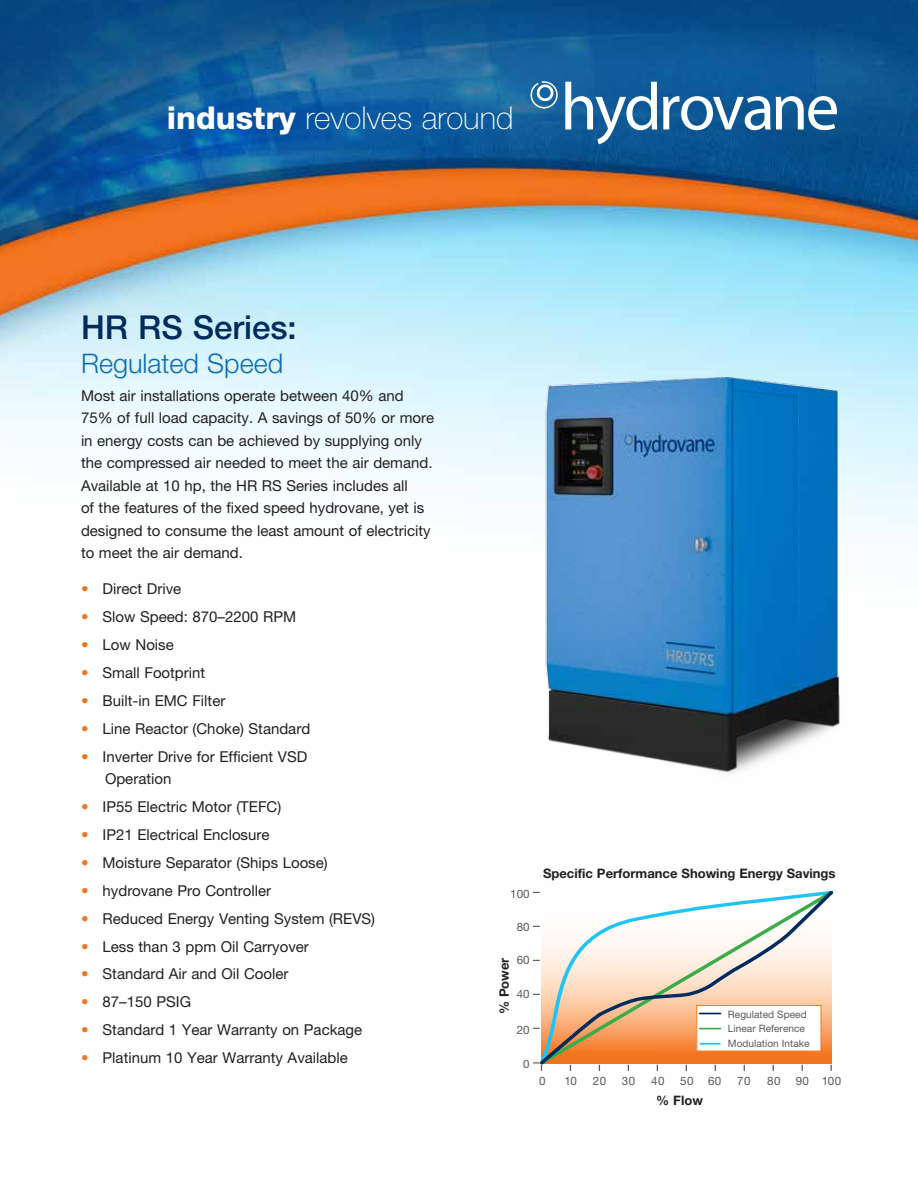
<style>
.page{position:relative;width:918px;height:1188px;background:#fff}
.page>*{position:absolute;margin:0;border:0;box-sizing:border-box;transform-origin:0 0}
.t1{font:500 33px "Helvetica Neue";color:#002b5f}
.t2{font:100 31.5px "Helvetica Neue";color:#fff}
.t3{font:300 27px "Helvetica Neue";color:#0b6db7}
.t4{font:15px/22.5px "Helvetica Neue";color:#231f20}
.t5{font:700 13.05px "Helvetica Neue";color:#231f20}
.t6{font:11.55px "Helvetica Neue";letter-spacing:.04em;color:#58595b}
.t7{font:10.2px/14.5px "Helvetica Neue";color:#58595b}
.s1{font-weight:800}
.s2{color:#f47521}
</style>
<div class="page">
<img style="left:0;top:0;width:918px;height:1071px">
<svg style="left:565px;top:82px;width:92px;height:62px"></svg>
<svg style="left:663px;top:96px;width:174px;height:34px"></svg>
<svg style="left:530px;top:81px;width:28px;height:28px"></svg>
<svg style="left:538px;top:891px;width:295px;height:175px"></svg>
<svg style="left:533px;top:1062px;width:9px;height:9px"></svg>
<div style="left:697px;top:1006px;width:124px;height:45px;background:#fff"></div>
<div style="left:696px;top:1005px;width:125px;height:46px;border:1px solid #f47521"></div>
<svg style="left:700px;top:1013px;width:21px;height:1px"></svg>
<hr style="left:700px;top:1028px;width:21px;height:2px;background:#3cac49">
<hr style="left:700px;top:1043px;width:21px;height:2px;background:#20c4f4">
<img style="left:524px;top:364px;width:337px;height:435px">
<h2 class="t2" style="left:167px;top:100px;width:348px"><span class="s1">industry</span> revolves around</h2>
<h1 class="t1" style="left:81px;top:307px;width:217px">HR RS Series:</h1>
<h3 class="t3" style="left:81px;top:347px;width:204px">Regulated Speed</h3>
<p class="t4" style="left:81px;top:384px;width:355px">Most air installations operate between 40% and 75% of full load capacity. A savings of 50% or more in energy costs can be achieved by supplying only the compressed air needed to meet the air demand.<br>Available at 10 hp, the HR RS Series includes all<br>of the features of the fixed speed hydrovane, yet is designed to consume the least amount of electricity to meet the air demand.</p>
<p class="t4" style="left:81px;top:577px;width:102px"><span class="s2">•</span> Direct Drive</p>
<p class="t4" style="left:81px;top:605px;width:217px"><span class="s2">•</span> Slow Speed: 870–2200 RPM</p>
<p class="t4" style="left:81px;top:633px;width:94px"><span class="s2">•</span> Low Noise</p>
<p class="t4" style="left:81px;top:661px;width:126px"><span class="s2">•</span> Small Footprint</p>
<p class="t4" style="left:81px;top:689px;width:146px"><span class="s2">•</span> Built-in EMC Filter</p>
<p class="t4" style="left:81px;top:717px;width:231px"><span class="s2">•</span> Line Reactor (Choke) Standard</p>
<p class="t4" style="left:105px;top:745px;width:204px;text-indent:-24px"><span class="s2">•</span> Inverter Drive for Efficient VSD<br>Operation</p>
<p class="t4" style="left:81px;top:795px;width:202px"><span class="s2">•</span> IP55 Electric Motor (TEFC)</p>
<p class="t4" style="left:81px;top:823px;width:190px"><span class="s2">•</span> IP21 Electrical Enclosure</p>
<p class="t4" style="left:81px;top:851px;width:248px"><span class="s2">•</span> Moisture Separator (Ships Loose)</p>
<p class="t4" style="left:81px;top:879px;width:192px"><span class="s2">•</span> hydrovane Pro Controller</p>
<p class="t4" style="left:81px;top:907px;width:296px"><span class="s2">•</span> Reduced Energy Venting System (REVS)</p>
<p class="t4" style="left:81px;top:935px;width:229px"><span class="s2">•</span> Less than 3 ppm Oil Carryover</p>
<p class="t4" style="left:81px;top:963px;width:209px"><span class="s2">•</span> Standard Air and Oil Cooler</p>
<p class="t4" style="left:81px;top:990px;width:112px"><span class="s2">•</span> 87–150 PSIG</p>
<p class="t4" style="left:81px;top:1018px;width:283px"><span class="s2">•</span> Standard 1 Year Warranty on Package</p>
<p class="t4" style="left:81px;top:1046px;width:268px"><span class="s2">•</span> Platinum 10 Year Warranty Available</p>
<p class="t6" style="left:510px;top:887px;width:21px">100</p>
<p class="t6" style="left:517px;top:920px;width:14px">80</p>
<p class="t6" style="left:517px;top:953px;width:14px">60</p>
<p class="t6" style="left:517px;top:987px;width:14px">40</p>
<p class="t6" style="left:517px;top:1023px;width:14px">20</p>
<p class="t6" style="left:523px;top:1057px;width:8px">0</p>
<p class="t5" style="left:496px;top:1014px;width:58px;rotate:-90deg">% Power</p>
<p class="t5" style="left:543px;top:865px;width:294px">Specific Performance Showing Energy Savings</p>
<p class="t7" style="left:728px;top:1007px;width:83px">Regulated Speed<br>Linear Reference<br>Modulation Intake</p>
<p class="t6" style="left:539px;top:1074px;width:8px">0</p>
<p class="t6" style="left:564px;top:1074px;width:14px">10</p>
<p class="t6" style="left:593px;top:1074px;width:15px">20</p>
<p class="t6" style="left:622px;top:1074px;width:15px">30</p>
<p class="t6" style="left:651px;top:1074px;width:15px">40</p>
<p class="t6" style="left:680px;top:1074px;width:15px">50</p>
<p class="t6" style="left:708px;top:1074px;width:15px">60</p>
<p class="t6" style="left:737px;top:1074px;width:15px">70</p>
<p class="t6" style="left:767px;top:1074px;width:15px">80</p>
<p class="t6" style="left:796px;top:1074px;width:47px">90 100</p>
<p class="t5" style="left:656px;top:1093px;width:48px">% Flow</p>
</div>
